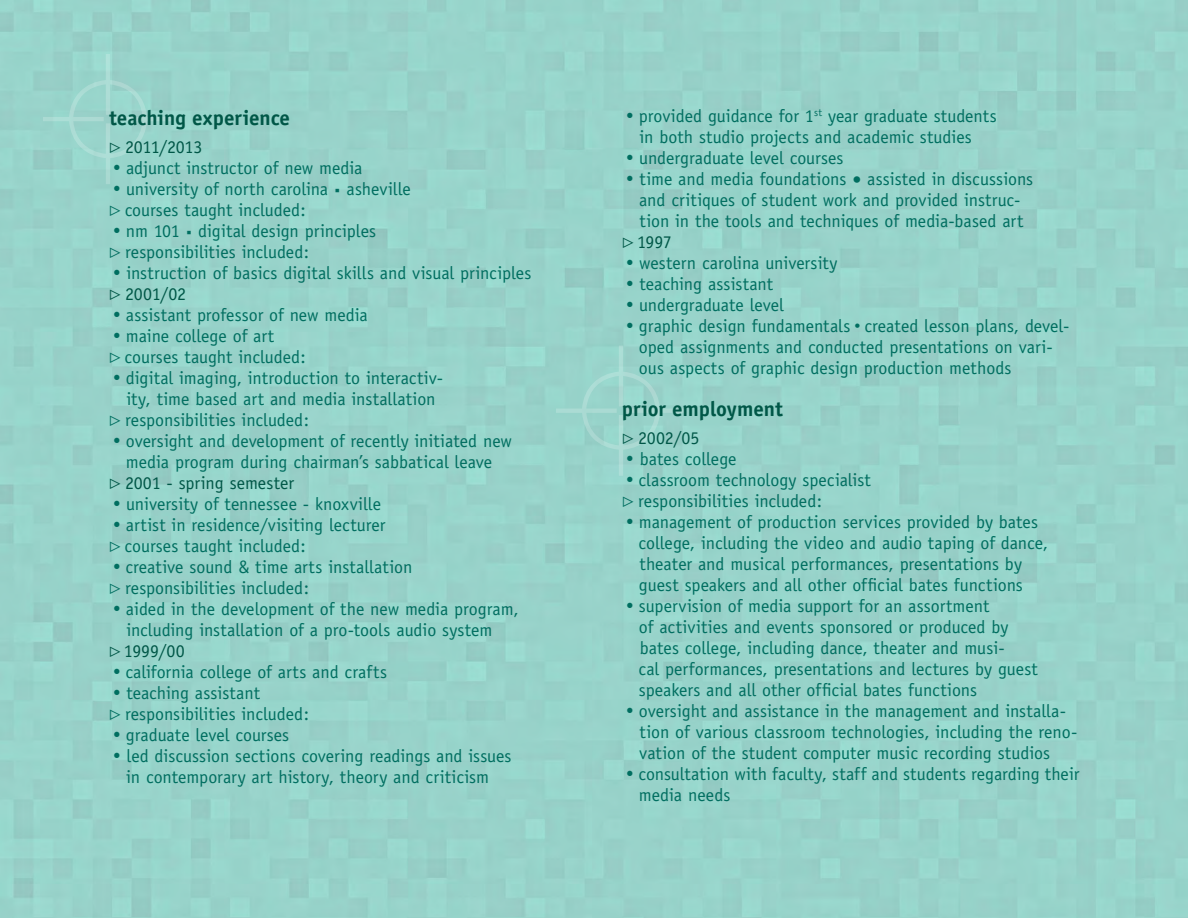
<style>
.page{position:relative;width:1188px;height:918px;background:#fff}
.page>*{position:absolute;margin:0;border:0;box-sizing:border-box;transform-origin:0 0}
.t1{font:700 21px "Officina Sans";color:#005747}
.t2{font:18px "Officina Sans";letter-spacing:-.005em;color:#006e60}
.t3{font:18px "Officina Sans";letter-spacing:-.01em;color:#005747}
.s1{font-family:"Lucida Sans Unicode"}
.s2{font-size:12px}
</style>
<div class="page">
<svg style="left:43px;top:54px;width:130px;height:137px"></svg>
<svg style="left:336px;top:188px;width:3px;height:4px"></svg>
<svg style="left:114px;top:228px;width:6px;height:5px"></svg>
<svg style="left:187px;top:230px;width:4px;height:4px"></svg>
<svg style="left:114px;top:270px;width:6px;height:5px"></svg>
<svg style="left:114px;top:312px;width:6px;height:5px"></svg>
<svg style="left:114px;top:333px;width:6px;height:5px"></svg>
<svg style="left:114px;top:375px;width:6px;height:5px"></svg>
<svg style="left:114px;top:438px;width:6px;height:5px"></svg>
<svg style="left:114px;top:501px;width:6px;height:5px"></svg>
<svg style="left:114px;top:522px;width:6px;height:5px"></svg>
<svg style="left:114px;top:564px;width:5px;height:5px"></svg>
<svg style="left:114px;top:606px;width:5px;height:5px"></svg>
<svg style="left:114px;top:669px;width:5px;height:5px"></svg>
<svg style="left:114px;top:690px;width:5px;height:5px"></svg>
<svg style="left:114px;top:732px;width:5px;height:5px"></svg>
<svg style="left:114px;top:753px;width:5px;height:5px"></svg>
<svg style="left:627px;top:112px;width:5px;height:6px"></svg>
<svg style="left:627px;top:154px;width:6px;height:6px"></svg>
<svg style="left:627px;top:175px;width:6px;height:6px"></svg>
<svg style="left:627px;top:259px;width:6px;height:6px"></svg>
<svg style="left:627px;top:280px;width:6px;height:6px"></svg>
<svg style="left:627px;top:301px;width:6px;height:6px"></svg>
<svg style="left:627px;top:322px;width:6px;height:6px"></svg>
<svg style="left:556px;top:346px;width:130px;height:136px"></svg>
<svg style="left:627px;top:519px;width:6px;height:5px"></svg>
<svg style="left:627px;top:603px;width:6px;height:5px"></svg>
<svg style="left:627px;top:708px;width:6px;height:5px"></svg>
<svg style="left:627px;top:771px;width:6px;height:5px"></svg>
<p class="t1" style="left:109px;top:104px;width:182px">teaching experience</p>
<p class="t3" style="left:108px;top:136px;width:96px"><span class="s1">▷</span> 2011/2013</p>
<p class="t2" style="left:126px;top:157px;width:238px">adjunct instructor of new media</p>
<p class="t2" style="left:126px;top:178px;width:286px">university of north carolina asheville</p>
<p class="t2" style="left:108px;top:199px;width:199px"><span class="s1">▷</span>courses taught included:</p>
<p class="t2" style="left:126px;top:220px;width:252px">nm 101 digital design principles</p>
<p class="t2" style="left:108px;top:241px;width:203px"><span class="s1">▷</span> responsibilities included:</p>
<p class="t2" style="left:126px;top:262px;width:407px">instruction of basics digital skills and visual principles</p>
<p class="t3" style="left:108px;top:283px;width:80px"><span class="s1">▷</span> 2001/02</p>
<p class="t2" style="left:126px;top:304px;width:243px">assistant professor of new media</p>
<p class="t2" style="left:126px;top:325px;width:150px">maine college of art</p>
<p class="t2" style="left:108px;top:346px;width:199px"><span class="s1">▷</span>courses taught included:</p>
<p class="t2" style="left:126px;top:367px;width:319px">digital imaging, introduction to interactiv-</p>
<p class="t2" style="left:126px;top:388px;width:311px">ity, time based art and media installation</p>
<p class="t2" style="left:108px;top:409px;width:203px"><span class="s1">▷</span> responsibilities included:</p>
<p class="t2" style="left:126px;top:430px;width:388px">oversight and development of recently initiated new</p>
<p class="t2" style="left:126px;top:452px;width:368px">media program during chairman’s sabbatical leave</p>
<p class="t3" style="left:108px;top:473px;width:187px"><span class="s1">▷</span>2001 - spring semester</p>
<p class="t2" style="left:126px;top:494px;width:256px">university of tennessee - knoxville</p>
<p class="t2" style="left:126px;top:515px;width:261px">artist in residence/visiting lecturer</p>
<p class="t2" style="left:108px;top:536px;width:199px"><span class="s1">▷</span>courses taught included:</p>
<p class="t2" style="left:125px;top:557px;width:289px">creative sound &amp; time arts installation</p>
<p class="t2" style="left:108px;top:578px;width:203px"><span class="s1">▷</span> responsibilities included:</p>
<p class="t2" style="left:126px;top:599px;width:394px">aided in the development of the new media program,</p>
<p class="t2" style="left:126px;top:620px;width:368px">including installation of a pro-tools audio system</p>
<p class="t3" style="left:108px;top:641px;width:78px"><span class="s1">▷</span>1999/00</p>
<p class="t2" style="left:125px;top:662px;width:263px">california college of arts and crafts</p>
<p class="t2" style="left:126px;top:683px;width:135px">teaching assistant</p>
<p class="t2" style="left:108px;top:704px;width:203px"><span class="s1">▷</span> responsibilities included:</p>
<p class="t2" style="left:126px;top:725px;width:165px">graduate level courses</p>
<p class="t2" style="left:127px;top:746px;width:387px">led discussion sections covering readings and issues</p>
<p class="t2" style="left:126px;top:767px;width:364px">in contemporary art history, theory and criticism</p>
<p class="t2" style="left:639px;top:105px;width:359px">provided guidance for 1<sup>st</sup> year graduate students</p>
<p class="t2" style="left:639px;top:126px;width:334px">in both studio projects and academic studies</p>
<p class="t2" style="left:639px;top:147px;width:206px">undergraduate level courses</p>
<p class="t2" style="left:640px;top:168px;width:395px">time and media foundations • assisted in discussions</p>
<p class="t2" style="left:639px;top:189px;width:383px">and critiques of student work and provided instruc-</p>
<p class="t2" style="left:640px;top:210px;width:385px">tion in the tools and techniques of media-based art</p>
<p class="t3" style="left:621px;top:231px;width:52px"><span class="s1">▷</span>1997</p>
<p class="t2" style="left:639px;top:252px;width:200px">western carolina university</p>
<p class="t2" style="left:640px;top:273px;width:135px">teaching assistant</p>
<p class="t2" style="left:639px;top:294px;width:146px">undergraduate level</p>
<p class="t2" style="left:639px;top:315px;width:432px">graphic design fundamentals <span class="s2">•</span> created lesson plans, devel-</p>
<p class="t2" style="left:639px;top:336px;width:415px">oped assignments and conducted presentations on vari-</p>
<p class="t2" style="left:639px;top:357px;width:374px">ous aspects of graphic design production methods</p>
<p class="t1" style="left:622px;top:395px;width:163px">prior employment</p>
<p class="t3" style="left:621px;top:427px;width:80px"><span class="s1">▷</span>2002/05</p>
<p class="t2" style="left:640px;top:448px;width:98px">bates college</p>
<p class="t2" style="left:639px;top:469px;width:234px">classroom technology specialist</p>
<p class="t2" style="left:621px;top:490px;width:203px"><span class="s1">▷</span> responsibilities included:</p>
<p class="t2" style="left:639px;top:511px;width:401px">management of production services provided by bates</p>
<p class="t2" style="left:639px;top:532px;width:411px">college, including the video and audio taping of dance,</p>
<p class="t2" style="left:640px;top:553px;width:384px">theater and musical performances, presentations by</p>
<p class="t2" style="left:639px;top:574px;width:385px">guest speakers and all other official bates functions</p>
<p class="t2" style="left:639px;top:595px;width:352px">supervision of media support for an assortment</p>
<p class="t2" style="left:639px;top:616px;width:371px">of activities and events sponsored or produced by</p>
<p class="t2" style="left:640px;top:637px;width:367px">bates college, including dance, theater and musi-</p>
<p class="t2" style="left:639px;top:658px;width:401px">cal performances, presentations and lectures by guest</p>
<p class="t2" style="left:639px;top:679px;width:340px">speakers and all other official bates functions</p>
<p class="t2" style="left:639px;top:700px;width:429px">oversight and assistance in the management and installa-</p>
<p class="t2" style="left:640px;top:721px;width:439px">tion of various classroom technologies, including the reno-</p>
<p class="t2" style="left:639px;top:742px;width:412px">vation of the student computer music recording studios</p>
<p class="t2" style="left:638px;top:763px;width:442px">consultation with faculty, staff and students regarding their</p>
<p class="t2" style="left:639px;top:784px;width:93px">media needs</p>
</div>
